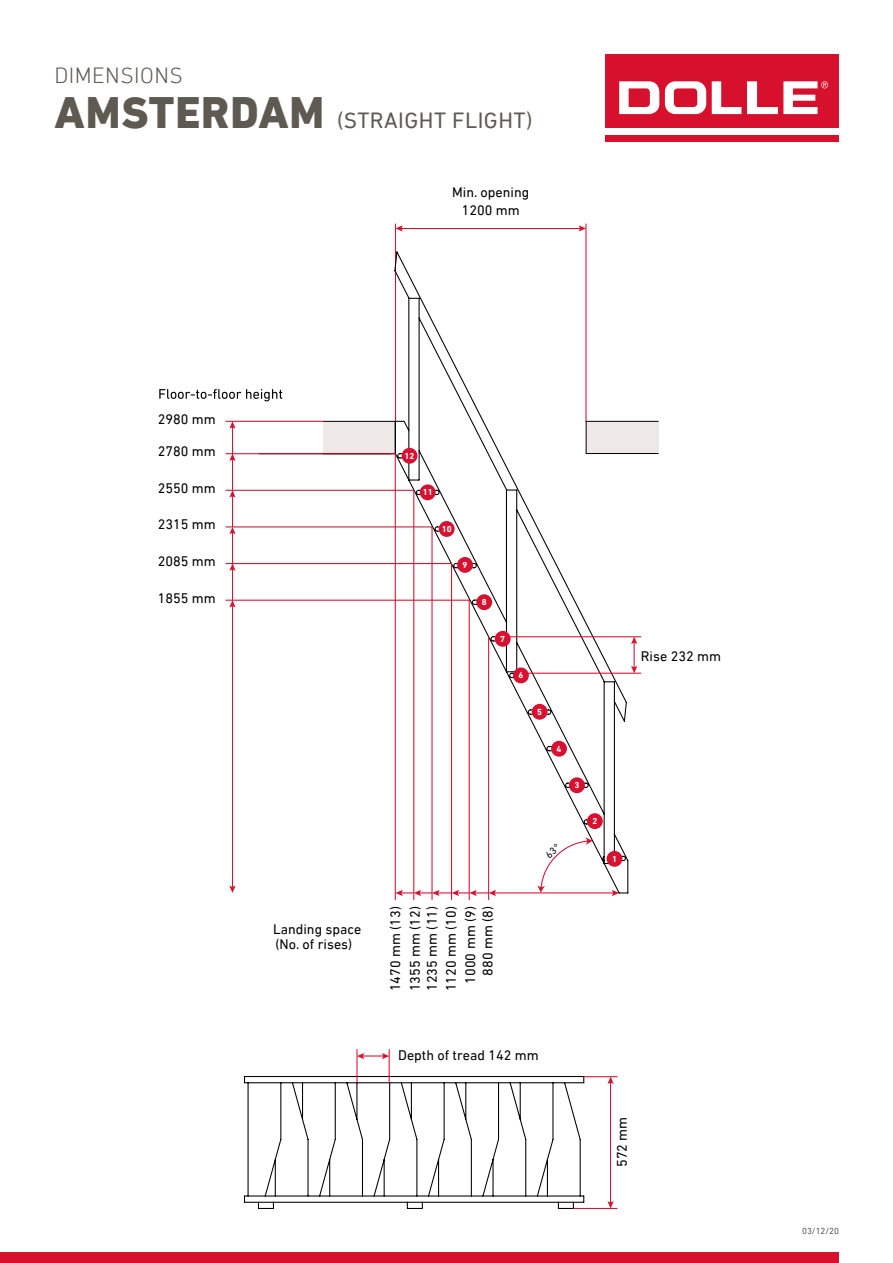
<style>
.page{position:relative;width:893px;height:1263px;background:#fff}
.page>*{position:absolute;margin:0;border:0;box-sizing:border-box;transform-origin:0 0}
.t1{font:22.5px/45px "DIN Next LT Pro";letter-spacing:.02em;color:#5e5a52}
.t2{font:14.1px/19.2px "DIN Next LT Pro";color:#020203;text-align:center}
.t3{font:9px "DIN Next LT Pro";color:#5e5a52}
.t4{font:700 8.85px "DIN Next LT Pro";color:#fff}
.s1{font-weight:300}
.s2{font-weight:800;font-size:45px}
</style>
<div class="page">
<div style="left:605px;top:54px;width:234px;height:87px;background:#d7102d"></div>
<div style="left:605px;top:128px;width:234px;height:6px;background:#fff"></div>
<svg style="left:619px;top:81px;width:209px;height:33px"></svg>
<div style="left:0;top:1252px;width:839px;height:11px;background:#d7102d"></div>
<div style="left:586px;top:421px;width:72px;height:33px;background:#eee9e7"></div>
<hr style="left:586px;top:453px;width:72px;height:1px;background:#020203">
<hr style="left:586px;top:421px;width:72px;height:1px;background:#020203">
<hr style="left:585px;top:224px;width:1px;height:197px;background:#d7112f">
<hr style="left:395px;top:224px;width:1px;height:197px;background:#d7112f">
<hr style="left:400px;top:228px;width:181px;height:1px;background:#d7112f">
<svg style="left:396px;top:225px;width:7px;height:7px"></svg>
<svg style="left:579px;top:225px;width:7px;height:7px"></svg>
<svg style="left:243px;top:250px;width:386px;height:959px"></svg>
<hr style="left:494px;top:892px;width:120px;height:1px;background:#d7112f">
<svg style="left:612px;top:890px;width:7px;height:6px"></svg>
<svg style="left:415px;top:599px;width:55px;height:302px"></svg>
<svg style="left:433px;top:562px;width:20px;height:338px"></svg>
<svg style="left:415px;top:526px;width:18px;height:374px"></svg>
<svg style="left:396px;top:489px;width:19px;height:412px"></svg>
<svg style="left:225px;top:453px;width:171px;height:448px"></svg>
<hr style="left:232px;top:459px;width:1px;height:31px;background:#d7112f">
<svg style="left:229px;top:454px;width:7px;height:7px"></svg>
<svg style="left:159px;top:389px;width:123px;height:12px"></svg>
<hr style="left:226px;top:421px;width:97px;height:1px;background:#d7112f">
<hr style="left:232px;top:426px;width:1px;height:32px;background:#d7112f">
<svg style="left:229px;top:421px;width:7px;height:8px"></svg>
<hr style="left:520px;top:673px;width:121px;height:1px;background:#d7112f">
<hr style="left:507px;top:636px;width:134px;height:1px;background:#d7112f">
<svg style="left:631px;top:637px;width:6px;height:36px"></svg>
<hr style="left:610px;top:1082px;width:1px;height:121px;background:#d7112f">
<svg style="left:607px;top:1201px;width:7px;height:7px"></svg>
<svg style="left:607px;top:1077px;width:7px;height:7px"></svg>
<hr style="left:574px;top:1208px;width:43px;height:1px;background:#d7112f">
<hr style="left:584px;top:1076px;width:33px;height:1px;background:#d7112f">
<hr style="left:356px;top:1049px;width:2px;height:34px;background:#d7112f">
<hr style="left:389px;top:1049px;width:1px;height:34px;background:#d7112f">
<svg style="left:357px;top:1053px;width:32px;height:6px"></svg>
<hr style="left:488px;top:637px;width:1px;height:263px;background:#d7112f">
<svg style="left:395px;top:890px;width:101px;height:6px"></svg>
<div style="left:607px;top:851px;width:15px;height:16px;background:#d7112f;border-radius:50%"></div>
<div style="left:587px;top:813px;width:16px;height:16px;background:#d7112f;border-radius:50%"></div>
<div style="left:569px;top:777px;width:16px;height:16px;background:#d7112f;border-radius:50%"></div>
<div style="left:551px;top:741px;width:16px;height:16px;background:#d7112f;border-radius:50%"></div>
<div style="left:532px;top:704px;width:16px;height:16px;background:#d7112f;border-radius:50%"></div>
<div style="left:513px;top:667px;width:16px;height:16px;background:#d7112f;border-radius:50%"></div>
<div style="left:495px;top:631px;width:16px;height:16px;background:#d7112f;border-radius:50%"></div>
<div style="left:476px;top:594px;width:16px;height:16px;background:#d7112f;border-radius:50%"></div>
<div style="left:457px;top:557px;width:16px;height:16px;background:#d7112f;border-radius:50%"></div>
<div style="left:439px;top:521px;width:16px;height:16px;background:#d7112f;border-radius:50%"></div>
<div style="left:420px;top:484px;width:16px;height:16px;background:#d7112f;border-radius:50%"></div>
<div style="left:402px;top:448px;width:15px;height:16px;background:#d7112f;border-radius:50%"></div>
<svg style="left:537px;top:837px;width:56px;height:56px"></svg>
<h1 class="t1" style="left:55px;top:53px;width:479px"><span class="s1">DIMENSIONS<br></span><span class="s2">AMSTERDAM</span> (STRAIGHT FLIGHT)</h1>
<p class="t2" style="left:452px;top:182px;width:78px;line-height:18.6px">Min. opening<br>1200 mm</p>
<p class="t2" style="left:158px;top:410px;width:60px">2980 mm</p>
<p class="t2" style="left:158px;top:441px;width:60px">2780 mm</p>
<p class="t2" style="left:158px;top:478px;width:60px">2550 mm</p>
<p class="t2" style="left:158px;top:515px;width:60px">2315 mm</p>
<p class="t2" style="left:158px;top:551px;width:60px">2085 mm</p>
<p class="t2" style="left:158px;top:589px;width:60px">1855 mm</p>
<p class="t2" style="left:273px;top:922px;width:90px;line-height:14.7px;text-align:left">Landing space (No. of rises)</p>
<p class="t4" style="left:405px;top:451px;width:11px">12</p>
<p class="t4" style="left:423px;top:487px;width:11px">11</p>
<p class="t4" style="left:442px;top:524px;width:11px">10</p>
<p class="t4" style="left:463px;top:560px;width:6px">9</p>
<p class="t4" style="left:482px;top:597px;width:6px">8</p>
<p class="t4" style="left:500px;top:634px;width:6px">7</p>
<p class="t4" style="left:518px;top:670px;width:6px">6</p>
<p class="t4" style="left:537px;top:706px;width:6px">5</p>
<p class="t4" style="left:557px;top:743px;width:6px">4</p>
<p class="t4" style="left:574px;top:780px;width:6px">3</p>
<p class="t4" style="left:592px;top:816px;width:6px">2</p>
<p class="t4" style="left:612px;top:854px;width:6px">1</p>
<p class="t2" style="left:385px;top:991px;width:86px;line-height:19.6px;text-align:left;rotate:-90deg">1470 mm (13)<br>1355 mm (12)</p>
<p class="t2" style="left:422px;top:991px;width:87px;rotate:-90deg">1235 mm (11)<br>1120 mm (10)<br>1000 mm (9)</p>
<p class="t2" style="left:478px;top:975px;width:71px;rotate:-90deg">880 mm (8)</p>
<p class="t2" style="left:641px;top:647px;width:82px">Rise 232 mm</p>
<p class="t2" style="left:398px;top:1046px;width:142px">Depth of tread 142 mm</p>
<p class="t2" style="left:612px;top:1167px;width:52px;rotate:-90deg">572 mm</p>
<p class="t3" style="left:802px;top:1226px;width:38px">03/12/20</p>
</div>
